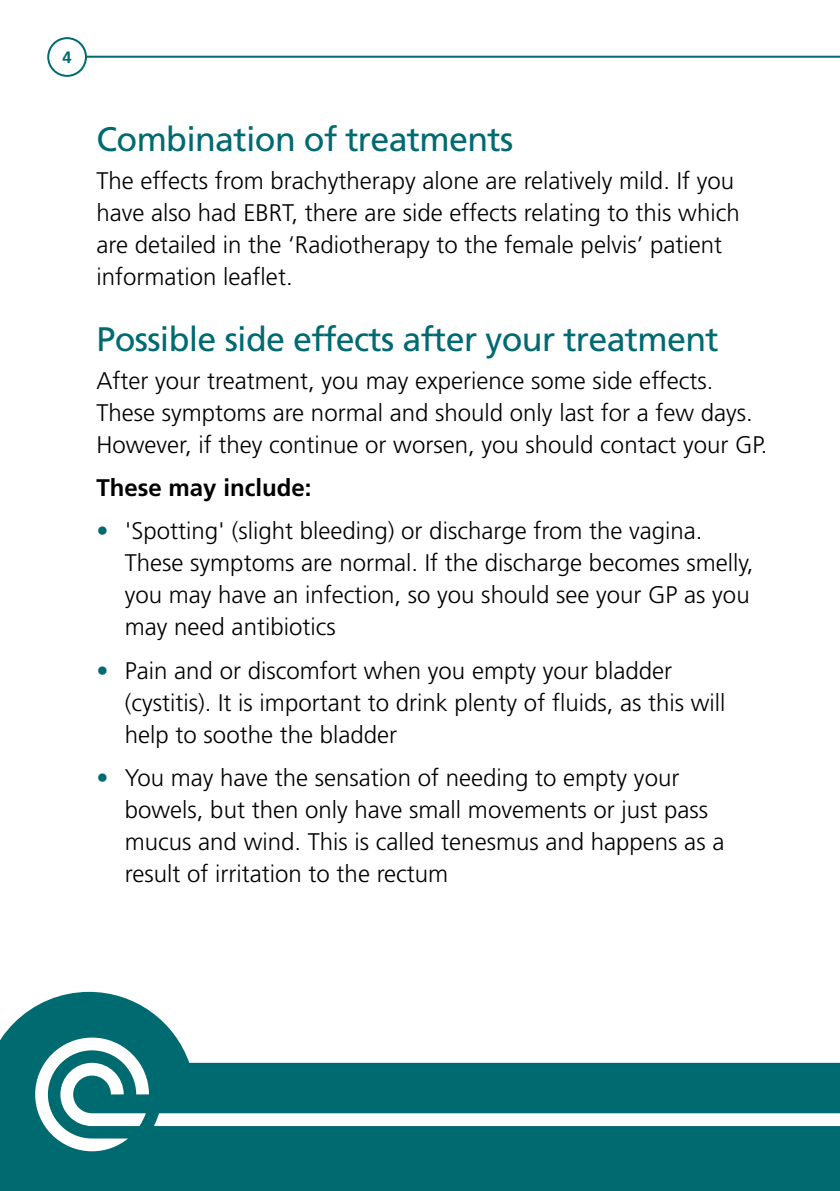
<style>
.page{position:relative;width:840px;height:1191px;background:#fff}
.page>*{position:absolute;margin:0;border:0;box-sizing:border-box;transform-origin:0 0}
.t1{font:34px "Frutiger";letter-spacing:-.02em;color:#006a71}
.t2{font:300 24px/32px "Frutiger";color:#000}
.t3{font:700 24px "Frutiger";color:#000}
.t4{font:700 16.4px "Frutiger";color:#006a71}
.s1{color:#006a71}
</style>
<div class="page">
<svg style="left:0;top:992px;width:839px;height:199px;fill:#006a71"></svg>
<hr style="left:67px;top:56px;width:772px;height:2px;background:#006a71">
<div style="left:48px;top:38px;width:38px;height:38px;background:#fff;border-radius:50%"></div>
<div style="left:47px;top:37px;width:40px;height:40px;border:2px solid #006a71;border-radius:50%"></div>
<svg style="left:35px;top:1037px;width:804px;height:114px"></svg>
<p class="t4" style="left:62px;top:48px;width:11px">4</p>
<h1 class="t1" style="left:96px;top:119px;width:418px">Combination of treatments</h1>
<p class="t2" style="left:96px;top:165px;width:644px">The effects from brachytherapy alone are relatively mild. If you have also had EBRT, there are side effects relating to this which are detailed in the ‘Radiotherapy to the female pelvis’ patient information leaflet.</p>
<h1 class="t1" style="left:96px;top:319px;width:623px">Possible side effects after your treatment</h1>
<p class="t2" style="left:96px;top:364px;width:672px">After your treatment, you may experience some side effects.<br>These symptoms are normal and should only last for a few days.<br>However, if they continue or worsen, you should contact your GP.</p>
<p class="t3" style="left:96px;top:473px;width:216px">These may include:</p>
<p class="t2" style="left:125px;top:515px;width:630px;text-indent:-28px"><span class="s1">•</span> 'Spotting' (slight bleeding) or discharge from the vagina.<br>These symptoms are normal. If the discharge becomes smelly, you may have an infection, so you should see your GP as you may need antibiotics</p>
<p class="t2" style="left:125px;top:654px;width:602px;text-indent:-28px"><span class="s1">•</span> Pain and or discomfort when you empty your bladder (cystitis). It is important to drink plenty of fluids, as this will help to soothe the bladder</p>
<p class="t2" style="left:125px;top:762px;width:600px;text-indent:-28px"><span class="s1">•</span> You may have the sensation of needing to empty your bowels, but then only have small movements or just pass mucus and wind. This is called tenesmus and happens as a result of irritation to the rectum</p>
</div>
